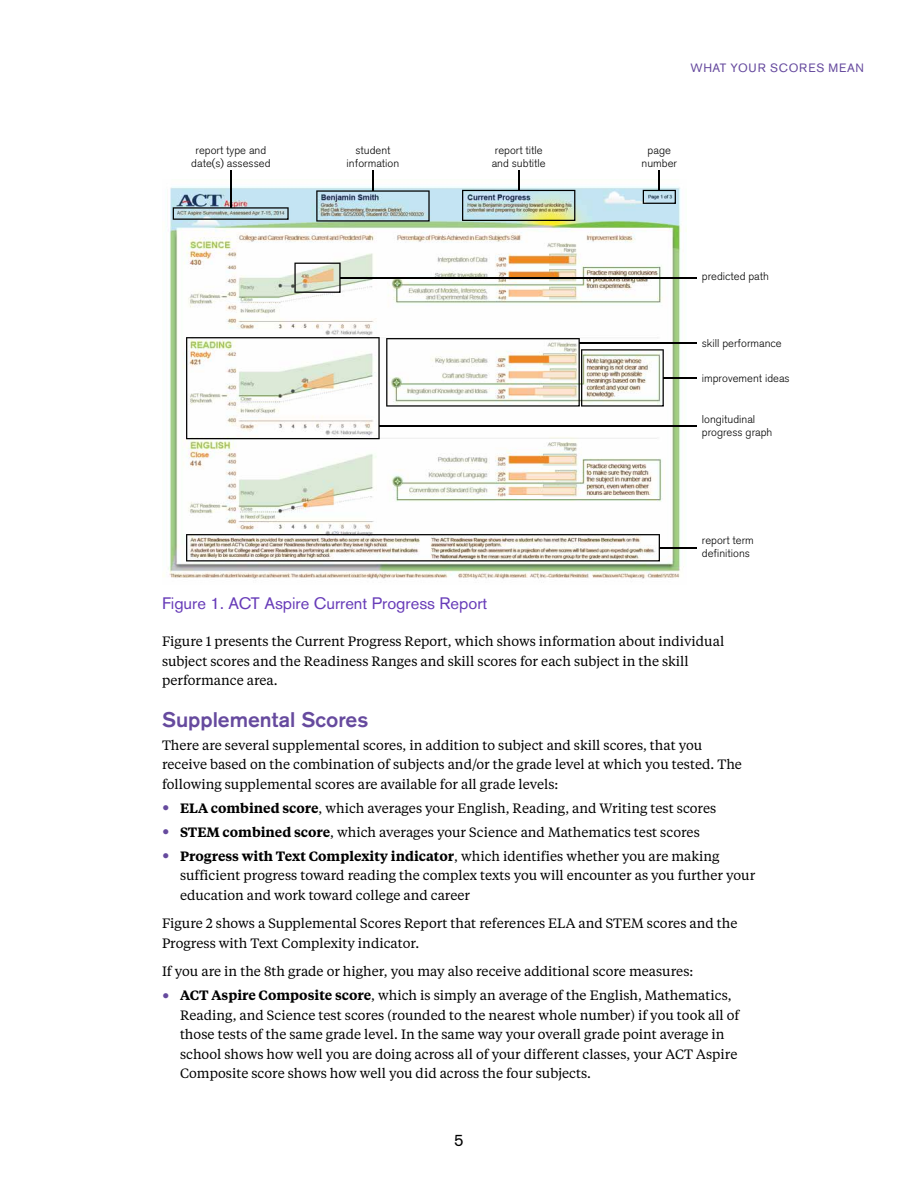
<style>
.page{position:relative;width:918px;height:1188px;background:#fff}
.page>*{position:absolute;margin:0;border:0;box-sizing:border-box;transform-origin:0 0}
.H2__use_product_colo{font:500 21px "Akzidenz Grotesk Std";color:#664a9e}
.H4_Figure_Head{font:16.5px "Akzidenz Grotesk Std";color:#673bb8}
.t1{font:16.5px "Akzidenz Grotesk Std";color:#000}
.Body_Before_Bullet{font:13.5px/19.5px "Tiempos Text";color:#000}
.Body{font:13.5px/19.5px "Tiempos Text";color:#000}
.Running_Header__use{font:12px "Akzidenz Grotesk Std";letter-spacing:.065em;color:#664a9e}
.t2{font:300 11.25px/13px "Akzidenz Grotesk Std";color:#000;text-align:center}
.s1{font-size:21px;color:#664a9e}
.s2{font-weight:600}
</style>
<div class="page">
<img style="left:163px;top:186px;width:524px;height:393px">
<svg style="left:173px;top:207px;width:116px;height:13px;background:#93a7ab"></svg>
<hr style="left:230px;top:170px;width:2px;height:38px;background:#000">
<hr style="left:663px;top:377px;width:34px;height:2px;background:#000">
<hr style="left:372px;top:170px;width:2px;height:21px;background:#000">
<svg style="left:316px;top:190px;width:114px;height:32px;background:#a1b8c0"></svg>
<img style="left:462px;top:170px;width:113px;height:51px">
<svg style="left:643px;top:170px;width:33px;height:34px"></svg>
<svg style="left:186px;top:534px;width:474px;height:27px"></svg>
<hr style="left:579px;top:342px;width:118px;height:2px;background:#000">
<svg style="left:186px;top:337px;width:194px;height:102px"></svg>
<svg style="left:386px;top:338px;width:278px;height:69px"></svg>
<hr style="left:379px;top:425px;width:318px;height:2px;background:#000">
<hr style="left:659px;top:547px;width:38px;height:1px;background:#000">
<svg style="left:294px;top:263px;width:47px;height:30px"></svg>
<hr style="left:340px;top:277px;width:357px;height:1px;background:#000">
<p class="Running_Header__use" style="left:691px;top:61px;width:175px">What Your Scor es Mean</p>
<p class="t2" style="left:191px;top:143px;width:81px">report type and date(s) assessed</p>
<p class="t2" style="left:347px;top:143px;width:54px">student information</p>
<p class="t2" style="left:492px;top:143px;width:56px;text-align:left">report title and subtitle</p>
<p class="t2" style="left:642px;top:143px;width:37px">page number</p>
<p class="t2" style="left:702px;top:270px;width:69px">predicted path</p>
<p class="t2" style="left:702px;top:336px;width:81px">skill performance</p>
<p class="t2" style="left:702px;top:372px;width:89px">improvement ideas</p>
<p class="t2" style="left:702px;top:412px;width:72px;text-align:left">longitudinal progress graph</p>
<p class="t2" style="left:702px;top:534px;width:53px;text-align:left">report term definitions</p>
<h4 class="H4_Figure_Head" style="left:162px;top:593px;width:327px">Figure 1. ACT Aspire Current Progress Report</h4>
<p class="Body" style="left:162px;top:631px;width:564px">Figure 1 presents the Current Progress Report, which shows information about individual subject scores and the Readiness Ranges and skill scores for each subject in the skill performance area.</p>
<h2 class="H2__use_product_colo" style="left:162px;top:707px;width:208px">Supplemental Scores</h2>
<p class="Body_Before_Bullet" style="left:162px;top:735px;width:581px">There are several supplemental scores, in addition to subject and skill scores, that you receive based on the combination of subjects and/or the grade level at which you tested. The following supplemental scores are available for all grade levels:</p>
<p class="Body_Before_Bullet" style="left:162px;top:798px;width:556px"><span class="s1">•</span> <span class="s2">ELA combined score</span>, which averages your English, Reading, and Writing test scores</p>
<p class="Body_Before_Bullet" style="left:162px;top:822px;width:539px"><span class="s1">•</span> <span class="s2">STEM combined score</span>, which averages your Science and Mathematics test scores</p>
<p class="Body_Before_Bullet" style="left:180px;top:846px;width:577px;text-indent:-18px"><span class="s1">•</span> <span class="s2">Progress with Text Complexity indicator</span>, which identifies whether you are making sufficient progress toward reading the complex texts you will encounter as you further your education and work toward college and career</p>
<p class="Body" style="left:162px;top:913px;width:577px">Figure 2 shows a Supplemental Scores Report that references ELA and STEM scores and the<br>Progress with Text Complexity indicator.</p>
<p class="Body_Before_Bullet" style="left:162px;top:961px;width:533px">If you are in the 8th grade or higher, you may also receive additional score measures:</p>
<p class="Body_Before_Bullet" style="left:180px;top:985px;width:561px;text-indent:-18px"><span class="s1">•</span> <span class="s2">ACT Aspire Composite score</span>, which is simply an average of the English, Mathematics, Reading, and Science test scores (rounded to the nearest whole number) if you took all of those tests of the same grade level. In the same way your overall grade point average in school shows how well you are doing across all of your different classes, your ACT Aspire Composite score shows how well you did across the four subjects.</p>
<p class="t1" style="left:454px;top:1131px;width:11px">5</p>
</div>
